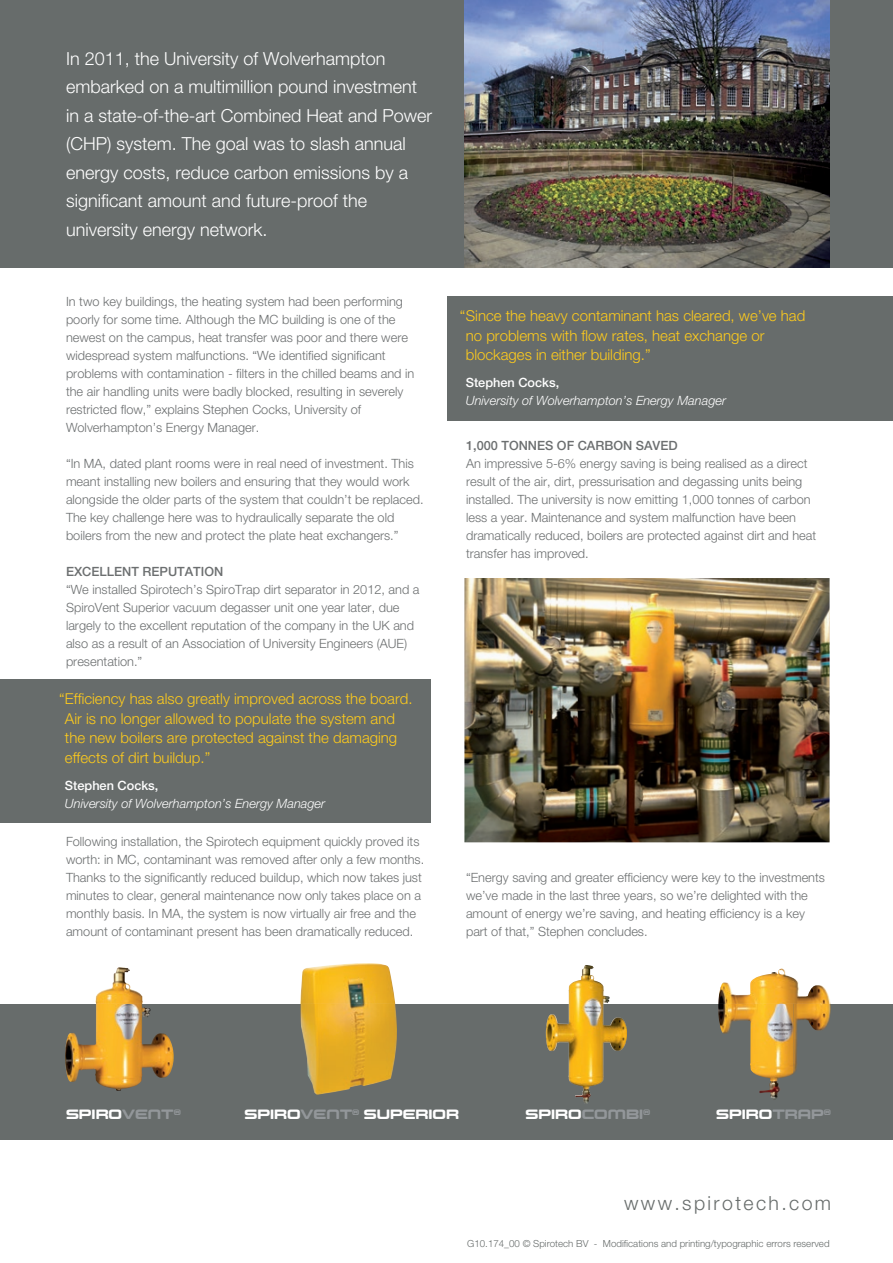
<style>
.page{position:relative;width:893px;height:1263px;background:#fff}
.page>*{position:absolute;margin:0;border:0;box-sizing:border-box;transform-origin:0 0}
.t1{font:300 19.5px "Helvetica Neue LT Std";letter-spacing:.12em;color:#676c6b}
.t2{font:300 18px/28.5px "Helvetica Neue LT Std";color:#fff}
.t3{font:300 15px/19.5px "Helvetica Neue LT Std";color:#fecb1c}
.t4{font:13.5px "Controller Five";color:#fff}
.t5{font:300 12.75px/18px "Helvetica Neue LT Std";color:#6c6f70}
.t6{font:italic 300 12.75px "Helvetica Neue LT Std";color:#fff}
.t7{font:500 12.75px "Helvetica Neue LT Std";color:#6c6f70}
.t8{font:500 12.75px "Helvetica Neue LT Std";color:#fff}
.t9{font:300 9.75px "Helvetica Neue LT Std";color:#676c6b}
.t10{font:7.8px "Controller Five";color:#93979a}
.s1{color:#93979a}
</style>
<div class="page">
<div style="left:0;top:0;width:893px;height:268px;background:#676c6b"></div>
<img style="left:464px;top:0;width:366px;height:268px">
<img style="left:464px;top:578px;width:366px;height:264px">
<div style="left:0;top:1004px;width:893px;height:136px;background:#676c6b"></div>
<img style="left:546px;top:966px;width:45px;height:137px">
<div style="left:447px;top:297px;width:446px;height:124px;background:#676c6b"></div>
<div style="left:0;top:679px;width:431px;height:144px;background:#676c6b"></div>
<img style="left:300px;top:963px;width:95px;height:41px">
<img style="left:300px;top:1004px;width:97px;height:91px">
<img style="left:95px;top:967px;width:48px;height:37px">
<img style="left:65px;top:1004px;width:109px;height:87px">
<img style="left:718px;top:972px;width:113px;height:32px">
<img style="left:718px;top:1004px;width:59px;height:96px">
<img style="left:793px;top:1004px;width:38px;height:70px">
<p class="t2" style="left:66px;top:44px;width:368px">In 2011, the University of Wolverhampton embarked on a multimillion pound investment in a state-of-the-art Combined Heat and Power (CHP) system. The goal was to slash annual energy costs, reduce carbon emissions by a significant amount and future-proof the university energy network.</p>
<p class="t5" style="left:66px;top:292px;width:350px">In two key buildings, the heating system had been performing poorly for some time. Although the MC building is one of the newest on the campus, heat transfer was poor and there were widespread system malfunctions. “We identified significant problems with contamination - filters in the chilled beams and in the air handling units were badly blocked, resulting in severely restricted flow,” explains Stephen Cocks, University of Wolverhampton’s Energy Manager.</p>
<p class="t5" style="left:66px;top:454px;width:359px">“In MA, dated plant rooms were in real need of investment. This meant installing new boilers and ensuring that they would work alongside the older parts of the system that couldn’t be replaced.<br>The key challenge here was to hydraulically separate the old boilers from the new and protect the plate heat exchangers.”</p>
<p class="t7" style="left:66px;top:564px;width:159px">EXCELLENT REPUTATION</p>
<p class="t5" style="left:66px;top:580px;width:355px">“We installed Spirotech’s SpiroTrap dirt separator in 2012, and a SpiroVent Superior vacuum degasser unit one year later, due largely to the excellent reputation of the company in the UK and also as a result of an Association of University Engineers (AUE) presentation.”</p>
<p class="t3" style="left:65px;top:689px;width:349px;text-indent:-6px">“ Efficiency has also greatly improved across the board.<br>Air is no longer allowed to populate the system and the new boilers are protected against the damaging effects of dirt buildup.”</p>
<p class="t8" style="left:65px;top:777px;width:95px">Stephen Cocks,</p>
<p class="t6" style="left:65px;top:795px;width:262px">University of Wolverhampton’s Energy Manager</p>
<p class="t5" style="left:66px;top:832px;width:360px">Following installation, the Spirotech equipment quickly proved its worth: in MC, contaminant was removed after only a few months.<br>Thanks to the significantly reduced buildup, which now takes just minutes to clear, general maintenance now only takes place on a monthly basis. In MA, the system is now virtually air free and the amount of contaminant present has been dramatically reduced.</p>
<p class="t3" style="left:466px;top:306px;width:341px;text-indent:-6px">“ Since the heavy contaminant has cleared, we’ve had no problems with flow rates, heat exchange or blockages in either building.”</p>
<p class="t8" style="left:466px;top:375px;width:95px">Stephen Cocks,</p>
<p class="t6" style="left:466px;top:393px;width:262px">University of Wolverhampton’s Energy Manager</p>
<p class="t7" style="left:466px;top:438px;width:213px">1,000 TONNES OF CARBON SAVED</p>
<p class="t5" style="left:466px;top:454px;width:352px">An impressive 5-6% energy saving is being realised as a direct result of the air, dirt, pressurisation and degassing units being installed. The university is now emitting 1,000 tonnes of carbon less a year. Maintenance and system malfunction have been dramatically reduced, boilers are protected against dirt and heat transfer has improved.</p>
<p class="t5" style="left:466px;top:868px;width:360px">“Energy saving and greater efficiency were key to the investments we’ve made in the last three years, so we’re delighted with the amount of energy we’re saving, and heating efficiency is a key part of that,” Stephen concludes.</p>
<p class="t4" style="left:66px;top:1106px;width:116px">SPIRO<span class="s1">VENT</span><sup>®</sup></p>
<p class="t4" style="left:245px;top:1106px;width:216px">SPIRO<span class="s1">VENT</span><sup>®</sup> SUPERIOR</p>
<p class="t10" style="left:643px;top:1107px;width:9px">®</p>
<p class="t4" style="left:716px;top:1106px;width:116px">SPIRO<span class="s1">TRAP</span><sup>®</sup></p>
<p class="t4" style="left:526px;top:1106px;width:119px">SPIRO<span class="s1">COMBI</span></p>
<h1 class="t1" style="left:624px;top:1191px;width:209px">www.spirotech.com</h1>
<p class="t9" style="left:467px;top:1237px;width:364px">G10.174_00 © Spirotech BV - Modifications and printing/typographic errors reserved</p>
</div>
